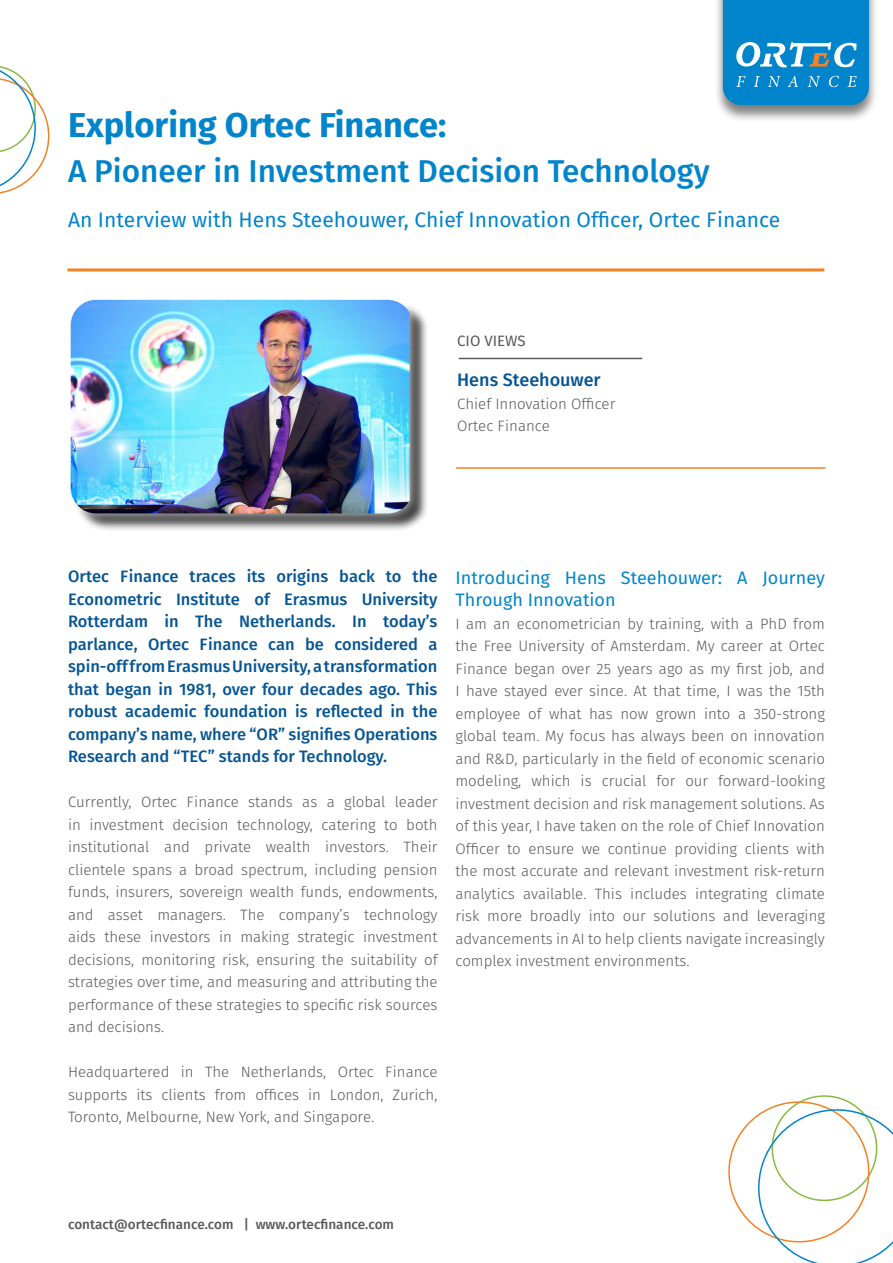
<style>
.page{position:relative;width:893px;height:1263px;background:#fff}
.page>*{position:absolute;margin:0;border:0;box-sizing:border-box;transform-origin:0 0}
.t1{font:700 34.5px "Fira Sans";color:#0084cb}
.t2{font:500 31.5px "Fira Sans";color:#0084cb}
.t3{font:21px "Fira Sans";color:#0084cb}
.t4{font:18px/22.5px "Fira Sans";color:#0084cb}
.t5{font:500 18px "Fira Sans";color:#065594}
.t6{font:500 16.5px/22.5px "Fira Sans";color:#065594;text-align:justify}
.t7{font:300 15px/22.5px "Fira Sans";color:#58595b;text-align:justify}
.t8{font:15px "Fira Sans";color:#58595b}
.t9{font:500 13.5px "Fira Sans";color:#58595b}
</style>
<div class="page">
<svg style="left:728px;top:1095px;width:165px;height:168px"></svg>
<svg style="left:0;top:66px;width:49px;height:128px"></svg>
<div style="left:714px;top:0;width:164px;height:123px;background:#000;opacity:.5"></div>
<svg style="left:723px;top:0;width:146px;height:105px;background:#188ecd"></svg>
<hr style="left:67px;top:268px;width:757px;height:3px;background:#f58025">
<hr style="left:459px;top:358px;width:183px;height:1px;background:#58595b">
<hr style="left:456px;top:467px;width:369px;height:2px;background:#f58025">
<div style="left:73px;top:302px;width:356px;height:230px;background:#000;opacity:.75"></div>
<div style="left:61px;top:290px;width:358px;height:233px;background:#fff;opacity:.75"></div>
<img style="left:71px;top:300px;width:339px;height:213px">
<h1 class="t1" style="left:68px;top:96px;width:380px">Exploring Ortec Finance:</h1>
<h2 class="t2" style="left:68px;top:146px;width:643px">A Pioneer in Investment Decision Technology</h2>
<h3 class="t3" style="left:68px;top:204px;width:714px">An Interview with Hens Steehouwer, Chief Innovation Officer, Ortec Finance</h3>
<p class="t8" style="left:457px;top:330px;width:70px">CIO VIEWS</p>
<p class="t5" style="left:457px;top:365px;width:145px">Hens Steehouwer</p>
<p class="t7" style="left:457px;top:392px;width:160px">Chief Innovation Officer<br>Ortec Finance</p>
<p class="t6" style="left:68px;top:564px;width:371px">Ortec Finance traces its origins back to the Econometric Institute of Erasmus University Rotterdam in The Netherlands. In today’s parlance, Ortec Finance can be considered a spin-off from Erasmus University, a transformation that began in 1981, over four decades ago. This robust academic foundation is reflected in the company’s name, where “OR” signifies Operations Research and “TEC” stands for Technology.</p>
<p class="t7" style="left:68px;top:791px;width:371px">Currently, Ortec Finance stands as a global leader in investment decision technology, catering to both institutional and private wealth investors. Their clientele spans a broad spectrum, including pension funds, insurers, sovereign wealth funds, endowments, and asset managers. The company’s technology aids these investors in making strategic investment decisions, monitoring risk, ensuring the suitability of strategies over time, and measuring and attributing the performance of these strategies to specific risk sources and decisions.</p>
<p class="t7" style="left:68px;top:1061px;width:371px">Headquartered in The Netherlands, Ortec Finance supports its clients from offices in London, Zurich, Toronto, Melbourne, New York, and Singapore.</p>
<p class="t4" style="left:455px;top:566px;width:371px">Introducing Hens Steehouwer: A Journey<br>Through Innovation</p>
<p class="t7" style="left:455px;top:612px;width:371px">I am an econometrician by training, with a PhD from the Free University of Amsterdam. My career at Ortec Finance began over 25 years ago as my first job, and I have stayed ever since. At that time, I was the 15th employee of what has now grown into a 350-strong global team. My focus has always been on innovation and R&amp;D, particularly in the field of economic scenario modeling, which is crucial for our forward-looking investment decision and risk management solutions. As of this year, I have taken on the role of Chief Innovation Officer to ensure we continue providing clients with the most accurate and relevant investment risk-return analytics available. This includes integrating climate risk more broadly into our solutions and leveraging advancements in AI to help clients navigate increasingly complex investment environments.</p>
<p class="t9" style="left:68px;top:1213px;width:328px">contact@ortecfinance.com | www.ortecfinance.com</p>
</div>
